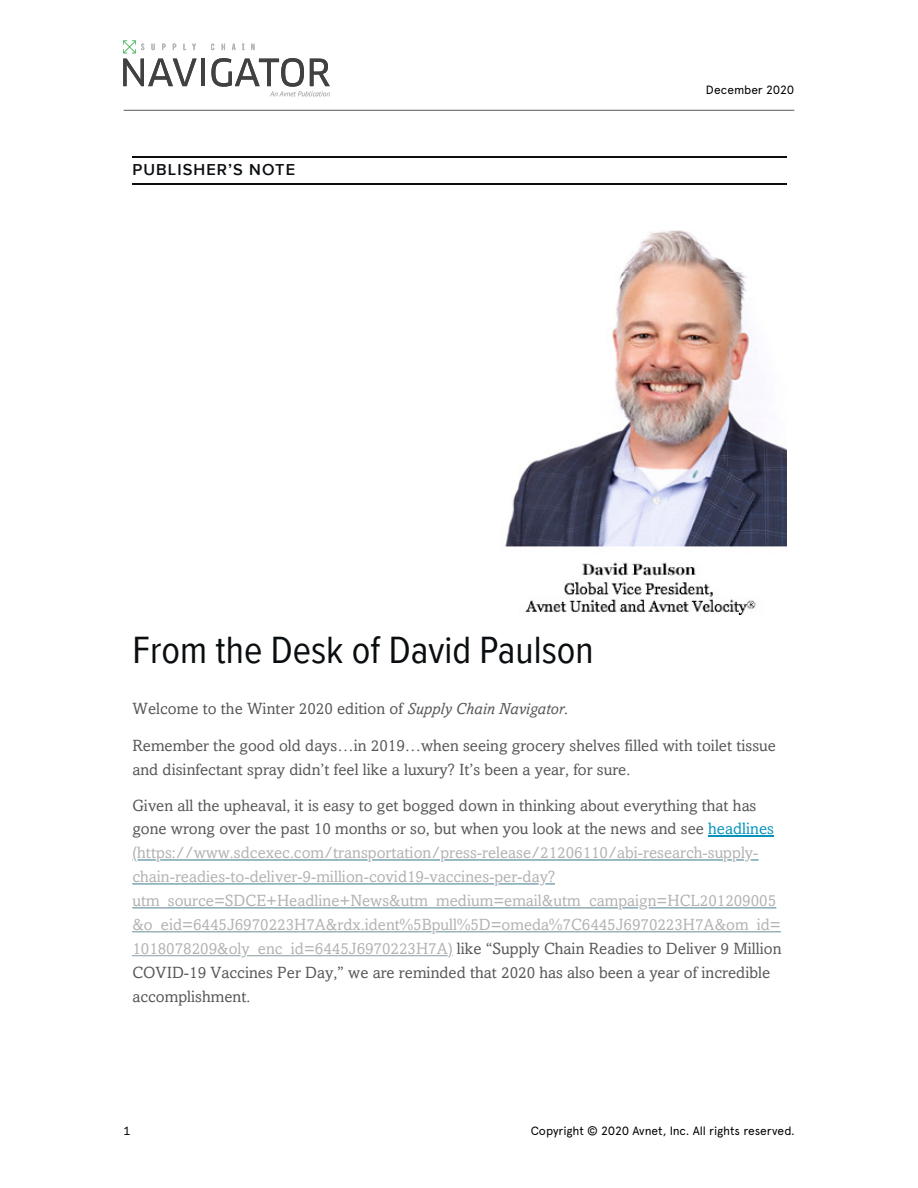
<style>
.page{position:relative;width:918px;height:1188px;background:#fff}
.page>*{position:absolute;margin:0;border:0;box-sizing:border-box;transform-origin:0 0}
.t1{font:39.15px "Proxima Nova Condensed W01";color:#0b0e10}
.t2{font:16.35px/23.9px "Amasis ETW01";color:#b2b2b2}
.t3{font:16.35px/23.9px "Amasis ETW01";color:#575757}
.t4{font:600 16.35px "Proxima Nova W01";letter-spacing:.065em;color:#0b0e10}
.t5{font:12px "Apercu Avnet";letter-spacing:-.01em;color:#000}
.t6{font:12px "Apercu Avnet Mono";color:#000}
.s1{font-style:italic}
.s2{color:#575757}
.s3{color:#0593bc}
</style>
<div class="page">
<hr style="left:124px;top:110px;width:670px;height:1px;background:#58595b">
<svg style="left:151px;top:44px;width:4px;height:6px"></svg>
<svg style="left:162px;top:44px;width:4px;height:6px"></svg>
<svg style="left:173px;top:44px;width:3px;height:6px"></svg>
<svg style="left:183px;top:44px;width:3px;height:6px"></svg>
<svg style="left:192px;top:44px;width:4px;height:6px"></svg>
<svg style="left:211px;top:44px;width:3px;height:6px"></svg>
<svg style="left:222px;top:44px;width:3px;height:6px"></svg>
<svg style="left:232px;top:44px;width:4px;height:6px"></svg>
<svg style="left:251px;top:44px;width:4px;height:6px"></svg>
<svg style="left:123px;top:59px;width:74px;height:27px"></svg>
<hr style="left:201px;top:59px;width:4px;height:27px;background:#414142">
<svg style="left:123px;top:41px;width:21px;height:12px"></svg>
<svg style="left:211px;top:58px;width:119px;height:38px"></svg>
<svg style="left:242px;top:44px;width:2px;height:6px"></svg>
<hr style="left:132px;top:156px;width:654px;height:1px;background:#0b0e10">
<hr style="left:132px;top:184px;width:654px;height:1px;background:#0b0e10">
<img style="left:505px;top:230px;width:281px;height:385px">
<hr style="left:708px;top:836px;width:66px;height:1px;background:#0593bc">
<svg style="left:727px;top:859px;width:17px;height:1px"></svg>
<hr style="left:445px;top:859px;width:278px;height:1px;background:#b2b2b2">
<hr style="left:372px;top:859px;width:68px;height:1px;background:#b2b2b2">
<hr style="left:160px;top:859px;width:207px;height:1px;background:#b2b2b2">
<svg style="left:132px;top:859px;width:24px;height:1px"></svg>
<hr style="left:499px;top:883px;width:40px;height:1px;background:#b2b2b2">
<hr style="left:132px;top:883px;width:362px;height:1px;background:#b2b2b2">
<hr style="left:649px;top:907px;width:127px;height:1px;background:#b2b2b2">
<svg style="left:623px;top:907px;width:15px;height:1px"></svg>
<hr style="left:132px;top:907px;width:486px;height:1px;background:#b2b2b2">
<hr style="left:436px;top:931px;width:345px;height:1px;background:#b2b2b2">
<hr style="left:132px;top:931px;width:299px;height:1px;background:#b2b2b2">
<hr style="left:247px;top:955px;width:200px;height:1px;background:#b2b2b2">
<hr style="left:132px;top:955px;width:108px;height:1px;background:#b2b2b2">
<p class="t4" style="left:132px;top:160px;width:164px">PUBLISHER’S NOTE</p>
<p class="t5" style="left:706px;top:81px;width:90px">December 2020</p>
<h1 class="t1" style="left:132px;top:628px;width:463px">From the Desk of David Paulson</h1>
<p class="t3" style="left:132px;top:696px;width:437px">Welcome to the Winter 2020 edition of <span class="s1">Supply Chain Navigator</span>.</p>
<p class="t3" style="left:132px;top:733px;width:645px">Remember the good old days…in 2019…when seeing grocery shelves filled with toilet tissue and disinfectant spray didn’t feel like a luxury? It’s been a year, for sure.</p>
<p class="t2" style="left:132px;top:793px;width:651px"><span class="s2">Given all the upheaval, it is easy to get bogged down in thinking about everything that has gone wrong over the past 10 months or so, but when you look at the news and see</span> <span class="s3">headlines </span>(https://www.sdcexec.com/transportation/press-release/21206110/abi-research-supply&shy;chain-readies-to-deliver-9-million-covid19-vaccines-per-day? utm_source=SDCE+Headline+News&amp;utm_medium=email&amp;utm_campaign=HCL201209005 &amp;o_eid=6445J6970223H7A&amp;rdx.ident%5Bpull%5D=omeda%7C6445J6970223H7A&amp;om_id= 1018078209&amp;oly_enc_id=6445J6970223H7A) <span class="s2">like “Supply Chain Readies to Deliver 9 Million COVID-19 Vaccines Per Day,” we are reminded that 2020 has also been a year of incredible accomplishment.</span></p>
<p class="t6" style="left:123px;top:1122px;width:9px">1</p>
<p class="t5" style="left:531px;top:1122px;width:266px">Copyright © 2020 Avnet, Inc. All rights reserved.</p>
</div>
